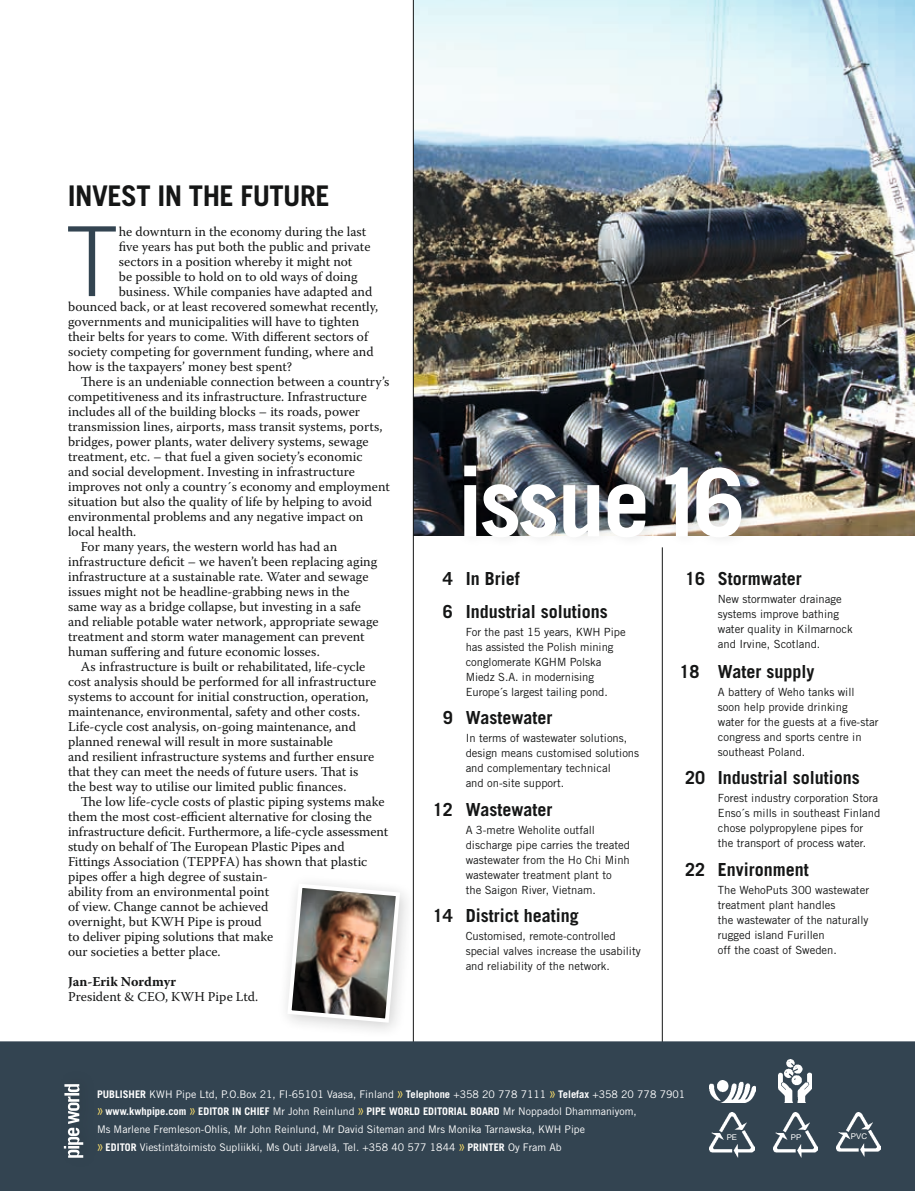
<style>
.page{position:relative;width:915px;height:1191px;background:#fff}
.page>*{position:absolute;margin:0;border:0;box-sizing:border-box;transform-origin:0 0}
.t1{font:300 96.6px "Trade Gothic";color:#334451}
.t2{font:700 94.2px "Trade Gothic";color:#fff}
.t3{font:700 28.5px "Trade Gothic";letter-spacing:-.02em;color:#151616}
.t4{font:700 18px/33px "Trade Gothic";color:#151616}
.t5{font:13.5px "Warnock Pro";color:#151616}
.t6{font:700 13.5px "Warnock Pro";color:#151616}
.t7{font:11.25px/15px "Trade Gothic";color:#151616}
.t8{font:10.5px/17.9px "Trade Gothic";color:#fff}
.t9{font:700 10.5px "Trade Gothic";color:#fff}
.t10{font:7.8px "Arial";color:#fff}
.s1{font-family:"Eurostile LT Std";font-size:12.3px;color:#ffe16a}
.s2{font-weight:700}
</style>
<div class="page">
<img style="left:414px;top:0;width:500px;height:536px">
<div style="left:454px;top:449px;width:305px;height:100px;background:#151616;opacity:.15"></div>
<div style="left:413px;top:547px;width:501px;height:20px;background:#fff"></div>
<hr style="left:661px;top:547px;width:1px;height:495px;background:#151616">
<hr style="left:413px;top:0;width:1px;height:1042px;background:#151616">
<div style="left:0;top:1041px;width:914px;height:150px;background:#334451"></div>
<img style="left:778px;top:1060px;width:32px;height:42px">
<img style="left:709px;top:1080px;width:46px;height:22px">
<img style="left:709px;top:1113px;width:44px;height:44px">
<img style="left:772px;top:1113px;width:45px;height:44px">
<img style="left:836px;top:1112px;width:44px;height:45px">
<div style="left:55px;top:1068px;width:45px;height:101px;background:#324350"></div>
<svg style="left:64px;top:1084px;width:19px;height:73px"></svg>
<div style="left:277px;top:873px;width:139px;height:166px;background:#151616;opacity:.2"></div>
<img style="left:285px;top:881px;width:117px;height:143px">
<h3 class="t3" style="left:68px;top:178px;width:263px">Invest in the future</h3>
<h1 class="t1" style="left:65px;top:204px;width:55px">T</h1>
<p class="t5" style="left:119px;top:223px;width:249px">he downturn in the economy during the last</p>
<p class="t5" style="left:119px;top:238px;width:253px">five years has put both the public and private</p>
<p class="t5" style="left:119px;top:253px;width:235px">sectors in a position whereby it might not</p>
<p class="t5" style="left:119px;top:268px;width:240px">be possible to hold on to old ways of doing</p>
<p class="t5" style="left:119px;top:283px;width:255px">business. While companies have adapted and</p>
<p class="t5" style="left:68px;top:298px;width:311px">bounced back, or at least recovered somewhat recently,</p>
<p class="t5" style="left:68px;top:313px;width:292px">governments and municipalities will have to tighten</p>
<p class="t5" style="left:68px;top:328px;width:301px">their belts for years to come. With different sectors of</p>
<p class="t5" style="left:68px;top:343px;width:307px">society competing for government funding, where and</p>
<p class="t5" style="left:68px;top:358px;width:225px">how is the taxpayers’ money best spent?</p>
<p class="t5" style="left:81px;top:373px;width:310px">There is an undeniable connection between a country’s</p>
<p class="t5" style="left:68px;top:388px;width:300px">competitiveness and its infrastructure. Infrastructure</p>
<p class="t5" style="left:68px;top:403px;width:293px">includes all of the building blocks – its roads, power</p>
<p class="t5" style="left:68px;top:418px;width:316px">transmission lines, airports, mass transit systems, ports,</p>
<p class="t5" style="left:68px;top:433px;width:302px">bridges, power plants, water delivery systems, sewage</p>
<p class="t5" style="left:68px;top:448px;width:296px">treatment, etc. – that fuel a given society’s economic</p>
<p class="t5" style="left:68px;top:463px;width:288px">and social development. Investing in infrastructure</p>
<p class="t5" style="left:68px;top:478px;width:323px">improves not only a country´s economy and employment</p>
<p class="t5" style="left:68px;top:493px;width:305px">situation but also the quality of life by helping to avoid</p>
<p class="t5" style="left:68px;top:508px;width:297px">environmental problems and any negative impact on</p>
<p class="t5" style="left:68px;top:523px;width:70px">local health.</p>
<p class="t5" style="left:81px;top:538px;width:258px">For many years, the western world has had an</p>
<p class="t5" style="left:68px;top:553px;width:310px">infrastructure deficit – we haven’t been replacing aging</p>
<p class="t5" style="left:68px;top:568px;width:302px">infrastructure at a sustainable rate. Water and sewage</p>
<p class="t5" style="left:68px;top:583px;width:283px">issues might not be headline-grabbing news in the</p>
<p class="t5" style="left:68px;top:598px;width:294px">same way as a bridge collapse, but investing in a safe</p>
<p class="t5" style="left:68px;top:613px;width:312px">and reliable potable water network, appropriate sewage</p>
<p class="t5" style="left:68px;top:628px;width:298px">treatment and storm water management can prevent</p>
<p class="t5" style="left:68px;top:643px;width:253px">human suffering and future economic losses.</p>
<p class="t5" style="left:81px;top:658px;width:286px">As infrastructure is built or rehabilitated, life-cycle</p>
<p class="t5" style="left:68px;top:673px;width:309px">cost analysis should be performed for all infrastructure</p>
<p class="t5" style="left:68px;top:688px;width:302px">systems to account for initial construction, operation,</p>
<p class="t5" style="left:68px;top:703px;width:293px">maintenance, environmental, safety and other costs.</p>
<p class="t5" style="left:68px;top:718px;width:289px">Life-cycle cost analysis, on-going maintenance, and</p>
<p class="t5" style="left:68px;top:733px;width:266px">planned renewal will result in more sustainable</p>
<p class="t5" style="left:68px;top:748px;width:307px">and resilient infrastructure systems and further ensure</p>
<p class="t5" style="left:68px;top:763px;width:292px">that they can meet the needs of future users. That is</p>
<p class="t5" style="left:68px;top:778px;width:280px">the best way to utilise our limited public finances.</p>
<p class="t5" style="left:81px;top:793px;width:305px">The low life-cycle costs of plastic piping systems make</p>
<p class="t5" style="left:68px;top:808px;width:305px">them the most cost-efficient alternative for closing the</p>
<p class="t5" style="left:68px;top:823px;width:321px">infrastructure deficit. Furthermore, a life-cycle assessment</p>
<p class="t5" style="left:68px;top:838px;width:278px">study on behalf of The European Plastic Pipes and</p>
<p class="t5" style="left:68px;top:853px;width:301px">Fittings Association (TEPPFA) has shown that plastic</p>
<p class="t5" style="left:68px;top:868px;width:201px">pipes offer a high degree of sustain-</p>
<p class="t5" style="left:68px;top:883px;width:202px">ability from an environmental point</p>
<p class="t5" style="left:68px;top:898px;width:202px">of view. Change cannot be achieved</p>
<p class="t5" style="left:68px;top:913px;width:195px">overnight, but KWH Pipe is proud</p>
<p class="t5" style="left:68px;top:928px;width:206px">to deliver piping solutions that make</p>
<p class="t5" style="left:68px;top:943px;width:154px">our societies a better place.</p>
<p class="t6" style="left:68px;top:973px;width:109px">Jan-Erik Nordmyr</p>
<p class="t5" style="left:68px;top:988px;width:191px">President &amp; CEO, KWH Pipe Ltd.</p>
<h2 class="t2" style="left:457px;top:445px;width:290px">issue 16</h2>
<h3 class="t4" style="left:442px;top:561px;width:166px">4 In Brief<br>6 Industrial solutions</h3>
<p class="t7" style="left:465px;top:624px;width:161px">For the past 15 years, KWH Pipe has assisted the Polish mining conglomerate KGHM Polska<br>Miedz S.A. in modernising<br>Europe´s largest tailing pond.</p>
<h3 class="t4" style="left:442px;top:701px;width:111px">9 Wastewater</h3>
<p class="t7" style="left:465px;top:730px;width:175px">In terms of wastewater solutions, design means customised solutions and complementary technical<br>and on-site support.</p>
<h3 class="t4" style="left:432px;top:792px;width:121px">12 Wastewater</h3>
<p class="t7" style="left:465px;top:822px;width:166px">A 3-metre Weholite outfall discharge pipe carries the treated wastewater from the Ho Chi Minh wastewater treatment plant to<br>the Saigon River, Vietnam.</p>
<h3 class="t4" style="left:432px;top:899px;width:147px">14 D istrict heating</h3>
<p class="t7" style="left:465px;top:928px;width:176px">Customised, remote-controlled special valves increase the usability and reliability of the network.</p>
<h3 class="t4" style="left:684px;top:561px;width:118px">16 Stormwater</h3>
<p class="t7" style="left:717px;top:591px;width:136px">New stormwater drainage systems improve bathing water quality in Kilmarnock and Irvine, Scotland.</p>
<h3 class="t4" style="left:679px;top:654px;width:136px">18 Water supply</h3>
<p class="t7" style="left:717px;top:684px;width:162px">A battery of Weho tanks will soon help provide drinking<br>water for the guests at a five-star congress and sports centre in southeast Poland.</p>
<h3 class="t4" style="left:684px;top:761px;width:176px">20 Industrial solutions</h3>
<p class="t7" style="left:717px;top:790px;width:164px">Forest industry corporation Stora Enso´s mills in southeast Finland chose polypropylene pipes for the transport of process water.</p>
<h3 class="t4" style="left:684px;top:852px;width:125px">22 Environment</h3>
<p class="t7" style="left:717px;top:882px;width:153px">The WehoPuts 300 wastewater treatment plant handles<br>the wastewater of the naturally rugged island Furillen<br>off the coast of Sweden.</p>
<p class="t8" style="left:97px;top:1084px;width:589px;text-indent:52px">KWH Pipe Ltd, P.O.Box 21, FI-65101 Vaasa, Finland <span class="s1">»</span> <span class="s2">Telephone</span> +358 20 778 7111 <span class="s1">»</span> <span class="s2">Telefax</span> +358 20 778 7901 <span class="s1">»</span> <span class="s2">www.kwhpipe.com</span> <span class="s1">»</span> <span class="s2">Editor in chief</span> Mr John Reinlund <span class="s1">»</span> <span class="s2">Pipe World editorial Board</span> Mr Noppadol Dhammaniyom,<br>Ms Marlene Fremleson-Ohlis, Mr John Reinlund, Mr David Siteman and Mrs Monika Tarnawska, KWH Pipe<br><span class="s1">»</span> <span class="s2">Editor</span> Viestintätoimisto Supliikki, Ms Outi Järvelä, Tel. +358 40 577 1844 <span class="s1">»</span> <span class="s2">printer</span> Oy Fram Ab</p>
<p class="t9" style="left:97px;top:1087px;width:7px">PUBLISHER</p>
<p class="t10" style="left:726px;top:1132px;width:12px">PE</p>
<p class="t10" style="left:790px;top:1132px;width:12px">PP</p>
<p class="t10" style="left:850px;top:1131px;width:18px">PVC</p>
</div>
